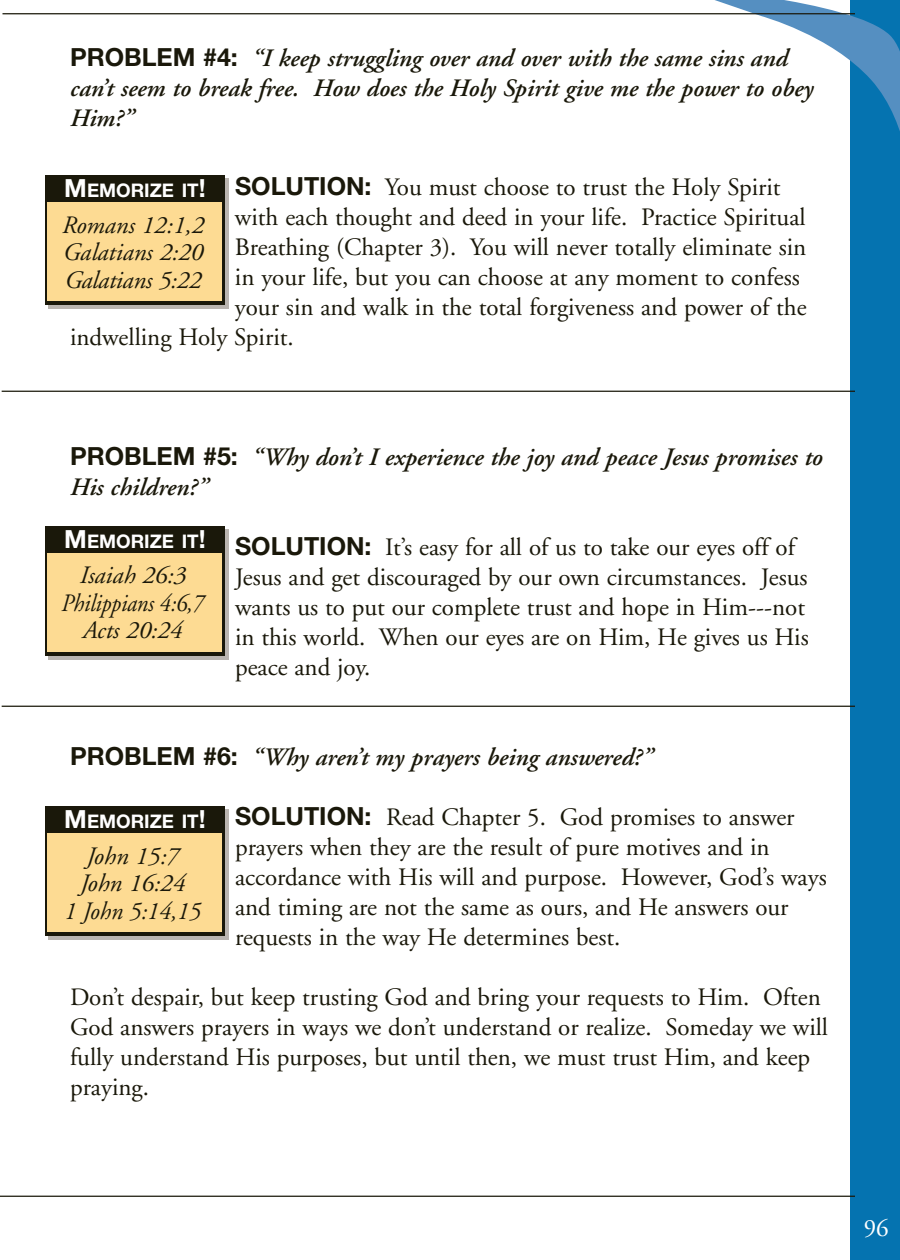
<style>
.page{position:relative;width:900px;height:1260px;background:#fff}
.page>*{position:absolute;margin:0;border:0;box-sizing:border-box;transform-origin:0 0}
.t1{font:25px/30px "Adobe Garamond";color:#1a180a}
.t2{font:italic 600 25px/30px "Adobe Garamond";color:#1a180a}
.t3{font:italic 25px/27.5px "Adobe Garamond";color:#1a180a;text-align:center}
.t4{font:25px "Adobe Garamond";color:#fff}
.t5{font:700 18.75px "Helvetica Neue";color:#fff}
.s1{font-family:"Helvetica Neue";font-weight:700;font-style:normal}
.s2{font-family:"Helvetica Neue";font-weight:700}
.s3{font-size:25px}
</style>
<div class="page">
<div style="left:850px;top:0;width:50px;height:1260px;background:#0573b0"></div>
<svg style="left:675px;top:0;width:225px;height:131px"></svg>
<div style="left:48px;top:529px;width:180px;height:131px;background:#bab5b0"></div>
<div style="left:48px;top:178px;width:180px;height:131px;background:#bab5b0"></div>
<hr style="left:0;top:1196px;width:855px;height:1px;background:#1a180a">
<hr style="left:2px;top:391px;width:853px;height:1px;background:#1a180a">
<hr style="left:2px;top:706px;width:853px;height:1px;background:#1a180a">
<hr style="left:2px;top:13px;width:853px;height:1px;background:#1a180a">
<div style="left:45px;top:175px;width:180px;height:130px;background:#1a180a"></div>
<div style="left:47px;top:202px;width:175px;height:99px;background:#fddb93"></div>
<div style="left:45px;top:526px;width:180px;height:130px;background:#1a180a"></div>
<div style="left:47px;top:553px;width:175px;height:99px;background:#fddb93"></div>
<div style="left:48px;top:809px;width:180px;height:131px;background:#bab5b0"></div>
<div style="left:45px;top:806px;width:180px;height:130px;background:#1a180a"></div>
<div style="left:47px;top:833px;width:175px;height:99px;background:#fddb93"></div>
<p class="t2" style="left:70px;top:45px;width:745px"><span class="s1">PROBLEM #4:</span> “I keep struggling over and over with the same sins and can’t seem to break free. How does the Holy Spirit give me the power to obey<br>Him?”</p>
<p class="t1" style="left:235px;top:175px;width:547px"><span class="s2">SOLUTION:</span> You must choose to trust the Holy Spirit</p>
<p class="t1" style="left:235px;top:205px;width:572px">with each thought and deed in your life. Practice Spiritual</p>
<p class="t1" style="left:235px;top:235px;width:573px">Breathing (Chapter 3). You will never totally eliminate sin</p>
<p class="t1" style="left:235px;top:265px;width:566px">in your life, but you can choose at any moment to confess</p>
<p class="t1" style="left:235px;top:295px;width:573px">your sin and walk in the total forgiveness and power of the</p>
<p class="t1" style="left:70px;top:325px;width:225px">indwelling Holy Spirit.</p>
<p class="t5" style="left:64px;top:183px;width:143px"><span class="s3">M</span>EMORIZE IT<span class="s3">!</span></p>
<p class="t3" style="left:62px;top:213px;width:144px;text-align:justify">Romans 12:1,2<br>Galatians 2:20<br>Galatians 5:22</p>
<p class="t2" style="left:70px;top:445px;width:754px"><span class="s1">PROBLEM #5:</span> “Why don’t I experience the joy and peace Jesus promises to<br>His children?”</p>
<p class="t5" style="left:64px;top:534px;width:143px"><span class="s3">M</span>EMORIZE IT<span class="s3">!</span></p>
<p class="t3" style="left:62px;top:564px;width:144px">Isaiah 26:3<br>Philippians 4:6,7<br>Acts 20:24</p>
<p class="t1" style="left:235px;top:535px;width:575px"><span class="s2">SOLUTION:</span> It’s easy for all of us to take our eyes off of Jesus and get discouraged by our own circumstances. Jesus wants us to put our complete trust and hope in Him---not in this world. When our eyes are on Him, He gives us His peace and joy.</p>
<p class="t2" style="left:70px;top:745px;width:584px"><span class="s1">PROBLEM #6:</span> “Why aren’t my prayers being answered?”</p>
<p class="t1" style="left:235px;top:805px;width:593px"><span class="s2">SOLUTION:</span> Read Chapter 5. God promises to answer prayers when they are the result of pure motives and in accordance with His will and purpose. However, God’s ways and timing are not the same as ours, and He answers our requests in the way He determines best.</p>
<p class="t1" style="left:70px;top:985px;width:760px">Don’t despair, but keep trusting God and bring your requests to Him. Often God answers prayers in ways we don’t understand or realize. Someday we will fully understand His purposes, but until then, we must trust Him, and keep praying.</p>
<p class="t5" style="left:64px;top:815px;width:143px"><span class="s3">M</span>EMORIZE IT<span class="s3">!</span></p>
<p class="t3" style="left:65px;top:844px;width:138px">John 15:7<br>John 16:24<br>1 John 5:14,15</p>
<p class="t4" style="left:864px;top:1218px;width:26px">96</p>
</div>
